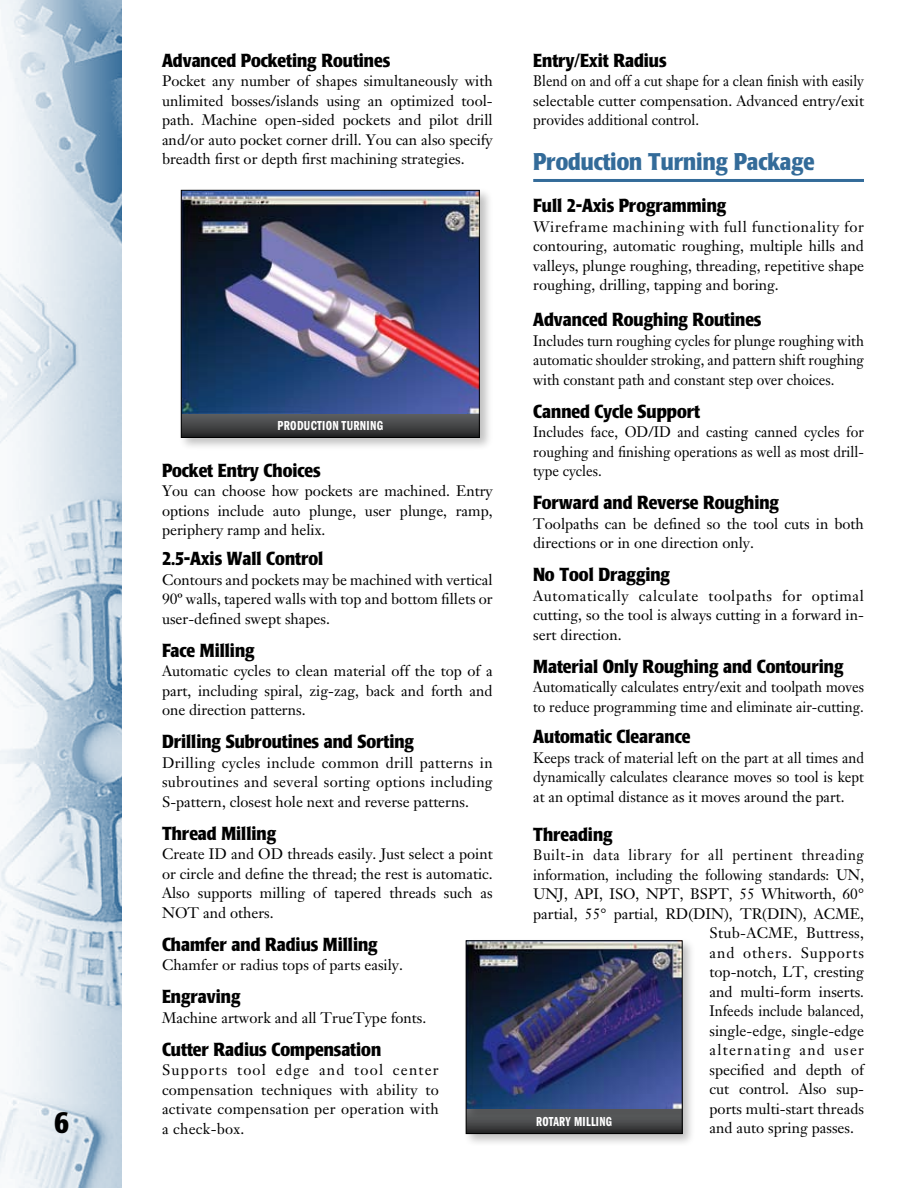
<style>
.page{position:relative;width:918px;height:1188px;background:#fff}
.page>*{position:absolute;margin:0;border:0;box-sizing:border-box;transform-origin:0 0}
.t1{font:700 condensed 30px "Poppl Laudatio";color:#000}
.t2{font:700 condensed 24px "Poppl Laudatio";color:#336b99}
.t3{font:700 condensed 18.75px "Poppl Laudatio";color:#000}
.t4{font:15px/19.5px "Janson Text";color:#000;text-align:justify}
.t5{font:15px/19.5px "Janson Text";color:#000;text-align:justify;scale:.95 1}
.t6{font:15px/19.5px "Janson Text";color:#000;text-align:justify;scale:.92 1}
.t7{font:15px "Janson Text";letter-spacing:.04em;color:#000;scale:.95 1}
.t8{font:15px "Janson Text";letter-spacing:.02em;color:#000}
.t9{font:15px "Janson Text";letter-spacing:.06em;color:#000}
.t10{font:15px "Janson Text";letter-spacing:.08em;color:#000}
.t11{font:13.5px "Franklin Gothic Demi Cmpr";letter-spacing:.02em;color:#fff}
</style>
<div class="page">
<img style="left:0;top:0;width:122px;height:1188px">
<hr style="left:533px;top:179px;width:331px;height:3px;background:#336b99">
<div style="left:178px;top:187px;width:322px;height:271px;background:#000;opacity:.25"></div>
<svg style="left:183px;top:414px;width:295px;height:22px;background:#444546"></svg>
<img style="left:183px;top:192px;width:295px;height:222px">
<div style="left:181px;top:190px;width:299px;height:248px;border:1px solid #000"></div>
<div style="left:463px;top:938px;width:240px;height:216px;background:#000;opacity:.25"></div>
<div style="left:466px;top:941px;width:216px;height:188px;background:#000;opacity:.25"></div>
<img style="left:468px;top:942px;width:213px;height:166px">
<div style="left:466px;top:940px;width:217px;height:194px;border:1px solid #000"></div>
<p class="t3" style="left:162px;top:50px;width:230px">Advanced Pocketing Routines</p>
<p class="t4" style="left:162px;top:71px;width:332px">Pocket any number of shapes simultaneously with unlimited bosses/islands using an optimized tool&shy;path. Machine open-sided pockets and pilot drill and/or auto pocket corner drill. You can also specify breadth first or depth first machining strategies.</p>
<p class="t3" style="left:533px;top:50px;width:135px">Entry/Exit Radius</p>
<p class="t6" style="left:533px;top:71px;width:361px">Blend on and off a cut shape for a clean finish with easily selectable cutter compensation. Advanced entry/exit provides additional control.</p>
<h2 class="t2" style="left:533px;top:148px;width:283px">Production Turning Package</h2>
<p class="t3" style="left:533px;top:195px;width:195px">Full 2-Axis Programming</p>
<p class="t4" style="left:533px;top:217px;width:332px">Wireframe machining with full functionality for contouring, automatic roughing, multiple hills and valleys, plunge roughing, threading, repetitive shape roughing, drilling, tapping and boring.</p>
<p class="t3" style="left:533px;top:309px;width:230px">Advanced Roughing Routines</p>
<p class="t5" style="left:533px;top:331px;width:350px">Includes turn roughing cycles for plunge roughing with automatic shoulder stroking, and pattern shift roughing with constant path and constant step over choices.</p>
<p class="t3" style="left:533px;top:401px;width:168px">Canned Cycle Support</p>
<p class="t5" style="left:533px;top:422px;width:350px">Includes face, OD/ID and casting canned cycles for roughing and finishing operations as well as most drill&shy;type cycles.</p>
<p class="t3" style="left:533px;top:492px;width:247px">Forward and Reverse Roughing</p>
<p class="t4" style="left:533px;top:514px;width:332px">Toolpaths can be defined so the tool cuts in both directions or in one direction only.</p>
<p class="t3" style="left:533px;top:564px;width:138px">No Tool Dragging</p>
<p class="t4" style="left:533px;top:586px;width:332px">Automatically calculate toolpaths for optimal cutting, so the tool is always cutting in a forward in&shy;sert direction.</p>
<p class="t3" style="left:533px;top:656px;width:312px">Material Only Roughing and Contouring</p>
<p class="t5" style="left:533px;top:677px;width:350px">Automatically calculates entry/exit and toolpath moves to reduce programming time and eliminate air-cutting.</p>
<p class="t3" style="left:533px;top:726px;width:159px">Automatic Clearance</p>
<p class="t5" style="left:533px;top:748px;width:350px">Keeps track of material left on the part at all times and dynamically calculates clearance moves so tool is kept at an optimal distance as it moves around the part.</p>
<p class="t3" style="left:533px;top:824px;width:81px">Threading</p>
<p class="t7" style="left:533px;top:846px;width:350px">Built-in data library for all pertinent threading</p>
<p class="t5" style="left:533px;top:865px;width:350px">information, including the following standards: UN,</p>
<p class="t4" style="left:533px;top:884px;width:332px">UNJ, API, ISO, NPT, BSPT, 55 Whitworth, 60°</p>
<p class="t4" style="left:533px;top:904px;width:332px">partial, 55° partial, RD(DIN), TR(DIN), ACME,</p>
<p class="t8" style="left:710px;top:924px;width:156px">Stub-ACME, Buttress,</p>
<p class="t9" style="left:710px;top:943px;width:156px">and others. Supports</p>
<p class="t4" style="left:710px;top:962px;width:156px">top-notch, LT, cresting</p>
<p class="t4" style="left:710px;top:982px;width:156px">and multi-form inserts.</p>
<p class="t5" style="left:710px;top:1001px;width:164px">Infeeds include balanced,</p>
<p class="t4" style="left:710px;top:1021px;width:156px">single-edge, single-edge</p>
<p class="t10" style="left:710px;top:1041px;width:156px">alternating and user</p>
<p class="t4" style="left:710px;top:1060px;width:156px">specified and depth of</p>
<p class="t4" style="left:710px;top:1079px;width:156px">cut control. Also sup-</p>
<p class="t4" style="left:710px;top:1099px;width:156px">ports multi-start threads</p>
<p class="t4" style="left:710px;top:1118px;width:146px">and auto spring passes.</p>
<p class="t11" style="left:278px;top:418px;width:107px">PRODUCTION TURNING</p>
<p class="t3" style="left:162px;top:459px;width:160px">Pocket Entry Choices</p>
<p class="t4" style="left:162px;top:481px;width:332px">You can choose how pockets are machined. Entry options include auto plunge, user plunge, ramp, periphery ramp and helix.</p>
<p class="t3" style="left:162px;top:548px;width:163px">2.5-Axis Wall Control</p>
<p class="t4" style="left:162px;top:570px;width:332px">Contours and pockets may be machined with vertical 90º walls, tapered walls with top and bottom fillets or user-defined swept shapes.</p>
<p class="t3" style="left:162px;top:639px;width:94px">Face Milling</p>
<p class="t4" style="left:162px;top:661px;width:332px">Automatic cycles to clean material off the top of a part, including spiral, zig-zag, back and forth and one direction patterns.</p>
<p class="t3" style="left:162px;top:731px;width:254px">Drilling Subroutines and Sorting</p>
<p class="t4" style="left:162px;top:753px;width:332px">Drilling cycles include common drill patterns in subroutines and several sorting options including S-pattern, closest hole next and reverse patterns.</p>
<p class="t3" style="left:162px;top:822px;width:116px">Thread Milling</p>
<p class="t4" style="left:162px;top:844px;width:332px">Create ID and OD threads easily. Just select a point or circle and define the thread; the rest is automatic.<br>Also supports milling of tapered threads such as NOT and others.</p>
<p class="t3" style="left:162px;top:933px;width:217px">Chamfer and Radius Milling</p>
<p class="t4" style="left:162px;top:955px;width:243px">Chamfer or radius tops of parts easily.</p>
<p class="t3" style="left:162px;top:986px;width:80px">Engraving</p>
<p class="t4" style="left:162px;top:1008px;width:266px">Machine artwork and all TrueType fonts.</p>
<p class="t3" style="left:162px;top:1038px;width:221px">Cutter Radius Compensation</p>
<p class="t4" style="left:162px;top:1060px;width:278px">Supports tool edge and tool center compensation techniques with ability to activate compensation per operation with a check-box.</p>
<h1 class="t1" style="left:54px;top:1105px;width:16px">6</h1>
<p class="t11" style="left:536px;top:1114px;width:77px">ROTARY MILLING</p>
</div>
